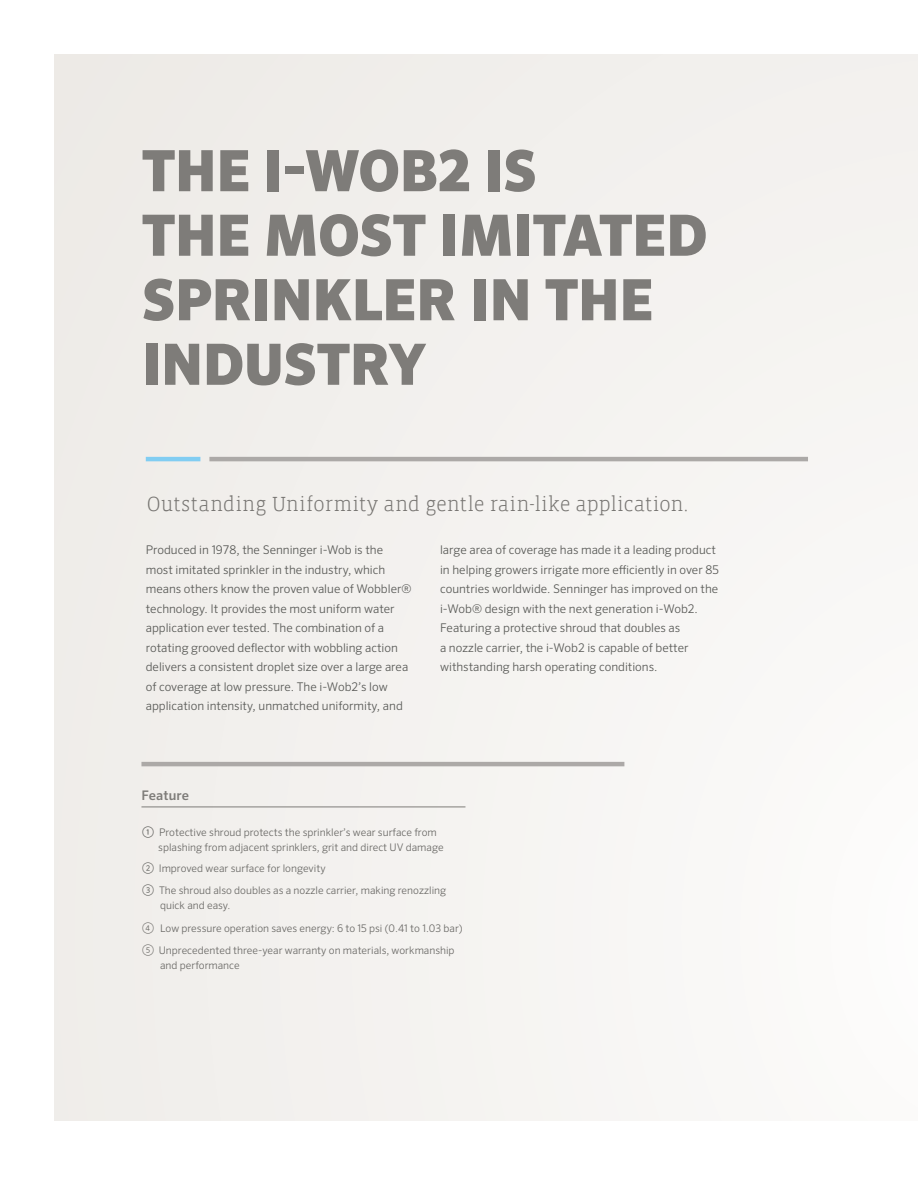
<style>
.page{position:relative;width:918px;height:1188px;background:#fff}
.page>*{position:absolute;margin:0;border:0;box-sizing:border-box;transform-origin:0 0}
.t1{font:900 57px/64.5px "Sero Pro";letter-spacing:-.01em;color:#7e7c79}
.t2{font:300 21px "Vista Slab";letter-spacing:.005em;color:#777572}
.t3{font:500 13.2px "Sero Pro";letter-spacing:.005em;color:#7e7c79}
.t4{font:300 12px/19.5px "Sero Pro";color:#585956}
.t5{font:300 10.5px/21.8px "Sero Pro";color:#6a6966}
.s1{font-weight:400;font-size:12px;color:#585956}
.s2{font-size:12px;color:#585956}
.s3{font-size:12px}
</style>
<div class="page">
<div style="left:54px;top:54px;width:864px;height:1066px;background:#f3f1ef"></div>
<hr style="left:141px;top:762px;width:483px;height:4px;background:#aca9a7">
<hr style="left:209px;top:457px;width:599px;height:4px;background:#aca9a7">
<hr style="left:146px;top:457px;width:54px;height:4px;background:#81cdf2">
<hr style="left:141px;top:807px;width:324px;height:1px;background:#7e7c79">
<h1 class="t1" style="left:142px;top:140px;width:567px">THE I-WOB2 IS<br>THE MOST IMITATED<br>SPRINKLER IN THE<br>INDUSTRY</h1>
<h2 class="t2" style="left:147px;top:494px;width:543px">Outstanding Uniformity and gentle rain-like application.</h2>
<p class="t4" style="left:146px;top:540px;width:267px">Produced in 1978, the Senninger i-Wob is the most imitated sprinkler in the industry, which means others know the proven value of Wobbler® technology. It provides the most uniform water application ever tested. The combination of a rotating grooved deflector with wobbling action delivers a consistent droplet size over a large area of coverage at low pressure. The i-Wob2’s low application intensity, unmatched uniformity, and</p>
<p class="t4" style="left:440px;top:540px;width:280px">large area of coverage has made it a leading product in helping growers irrigate more efficiently in over 85 countries worldwide. Senninger has improved on the i-Wob® design with the next generation i-Wob2.<br>Featuring a protective shroud that doubles as<br>a nozzle carrier, the i-Wob2 is capable of better withstanding harsh operating conditions.</p>
<p class="t3" style="left:141px;top:787px;width:49px">Feature</p>
<p class="t5" style="left:158px;top:824px;width:287px;line-height:15px;text-indent:-16px"><span class="s1">①</span> Protective shroud protects the sprinkler’s wear surface from splashing from adjacent sprinklers, grit and direct UV damage</p>
<p class="t5" style="left:142px;top:858px;width:306px"><span class="s2">②</span> Improved wear surface for longevity<br><span class="s2">③</span> The shroud also doubles as a nozzle carrier, making renozzling</p>
<p class="t5" style="left:160px;top:894px;width:72px">quick and easy.</p>
<p class="t5" style="left:142px;top:918px;width:322px"><span class="s3">④</span> Low pressure operation saves energy: 6 to 15 psi (0.41 to 1.03 bar)<br><span class="s3">⑤</span> Unprecedented three-year warranty on materials, workmanship</p>
<p class="t5" style="left:160px;top:954px;width:81px">and performance</p>
</div>
